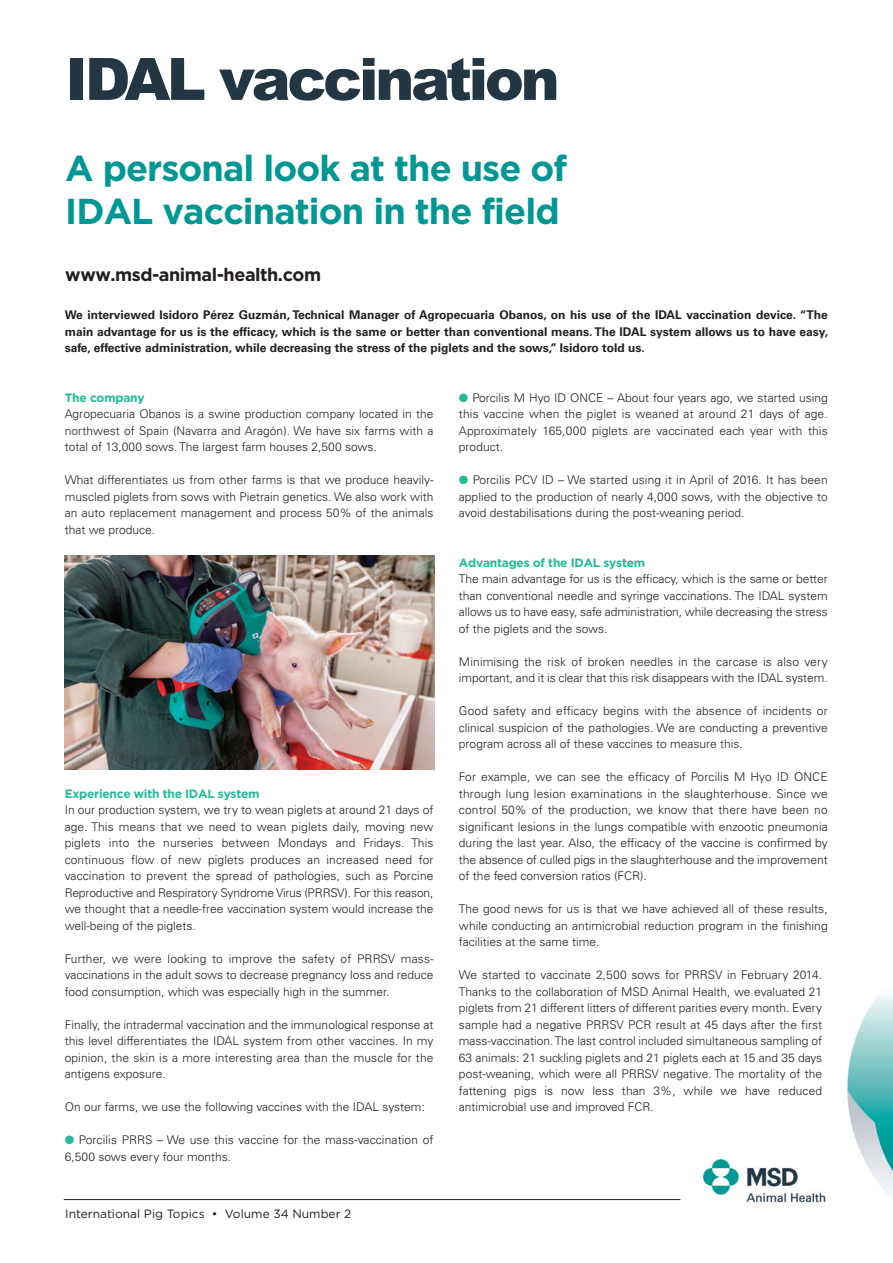
<style>
.page{position:relative;width:893px;height:1263px;background:#fff}
.page>*{position:absolute;margin:0;border:0;box-sizing:border-box;transform-origin:0 0}
.t1{font:900 58.5px "Arial";letter-spacing:-.055em;color:#223643}
.t2{font:700 36px/43.2px "Gotham";letter-spacing:-.025em;color:#009794}
.t3{font:700 18px "Gotham";letter-spacing:-.025em;color:#231f20}
.t4{font:300 12px/16.5px "Univers LT";color:#231f20;text-align:justify}
.t5{font:700 12px/16.5px "Univers LT";color:#231f20;text-align:justify}
.t6{font:700 12px "Gotham";letter-spacing:-.02em;color:#23ba99}
.t7{font:12px "Gotham";color:#231f20}
.s1{color:#23ba99}
</style>
<div class="page">
<hr style="left:64px;top:1199px;width:765px;height:1px;background:#231f20">
<img style="left:680px;top:993px;width:213px;height:210px">
<img style="left:64px;top:556px;width:370px;height:214px">
<p class="t1" style="left:65px;top:45px;width:496px">IDAL vaccination</p>
<p class="t2" style="left:65px;top:149px;width:503px">A personal look at the use of<br>IDAL vaccination in the field</p>
<p class="t3" style="left:65px;top:267px;width:257px">www.msd-animal-health.com</p>
<p class="t5" style="left:65px;top:307px;width:765px">We interviewed Isidoro Pérez Guzmán, Technical Manager of Agropecuaria Obanos, on his use of the IDAL vaccination device. “The main advantage for us is the efficacy, which is the same or better than conventional means. The IDAL system allows us to have easy, safe, effective administration, while decreasing the stress of the piglets and the sows,” Isidoro told us.</p>
<p class="t6" style="left:65px;top:393px;width:81px">The company</p>
<p class="t4" style="left:65px;top:407px;width:370px">Agropecuaria Obanos is a swine production company located in the northwest of Spain (Navarra and Aragón). We have six farms with a total of 13,000 sows. The largest farm houses 2,500 sows.</p>
<p class="t4" style="left:65px;top:473px;width:370px">What differentiates us from other farms is that we produce heavily&shy;muscled piglets from sows with Pietrain genetics. We also work with an auto replacement management and process 50% of the animals that we produce.</p>
<p class="t4" style="left:459px;top:390px;width:370px"><span class="s1">●</span> Porcilis M Hyo ID ONCE – About four years ago, we started using this vaccine when the piglet is weaned at around 21 days of age.<br>Approximately 165,000 piglets are vaccinated each year with this product.</p>
<p class="t4" style="left:459px;top:473px;width:370px"><span class="s1">●</span> Porcilis PCV ID – We started using it in April of 2016. It has been applied to the production of nearly 4,000 sows, with the objective to avoid destabilisations during the post-weaning period.</p>
<p class="t6" style="left:459px;top:558px;width:188px">Advantages of the IDAL system</p>
<p class="t4" style="left:459px;top:572px;width:370px">The main advantage for us is the efficacy, which is the same or better than conventional needle and syringe vaccinations. The IDAL system allows us to have easy, safe administration, while decreasing the stress of the piglets and the sows.</p>
<p class="t4" style="left:459px;top:654px;width:370px">Minimising the risk of broken needles in the carcase is also very important, and it is clear that this risk disappears with the IDAL system.</p>
<p class="t4" style="left:459px;top:704px;width:370px">Good safety and efficacy begins with the absence of incidents or clinical suspicion of the pathologies. We are conducting a preventive program across all of these vaccines to measure this.</p>
<p class="t4" style="left:459px;top:770px;width:370px">For example, we can see the efficacy of Porcilis M Hyo ID ONCE through lung lesion examinations in the slaughterhouse. Since we control 50% of the production, we know that there have been no significant lesions in the lungs compatible with enzootic pneumonia during the last year. Also, the efficacy of the vaccine is confirmed by the absence of culled pigs in the slaughterhouse and the improvement of the feed conversion ratios (FCR).</p>
<p class="t4" style="left:459px;top:902px;width:370px">The good news for us is that we have achieved all of these results, while conducting an antimicrobial reduction program in the finishing facilities at the same time.</p>
<p class="t4" style="left:459px;top:968px;width:365px">We started to vaccinate 2,500 sows for PRRSV in February 2014.<br>Thanks to the collaboration of MSD Animal Health, we evaluated 21 piglets from 21 different litters of different parities every month. Every sample had a negative PRRSV PCR result at 45 days after the first mass-vaccination. The last control included simultaneous sampling of 63 animals: 21 suckling piglets and 21 piglets each at 15 and 35 days post-weaning, which were all PRRSV negative. The mortality of the fattening pigs is now less than 3%, while we have reduced antimicrobial use and improved FCR.</p>
<p class="t6" style="left:65px;top:789px;width:196px">Experience with the IDAL system</p>
<p class="t4" style="left:65px;top:803px;width:370px">In our production system, we try to wean piglets at around 21 days of age. This means that we need to wean piglets daily, moving new piglets into the nurseries between Mondays and Fridays. This continuous flow of new piglets produces an increased need for vaccination to prevent the spread of pathologies, such as Porcine Reproductive and Respiratory Syndrome Virus (PRRSV). For this reason, we thought that a needle-free vaccination system would increase the well-being of the piglets.</p>
<p class="t4" style="left:65px;top:951px;width:370px">Further, we were looking to improve the safety of PRRSV mass&shy;vaccinations in the adult sows to decrease pregnancy loss and reduce food consumption, which was especially high in the summer.</p>
<p class="t4" style="left:65px;top:1017px;width:370px">Finally, the intradermal vaccination and the immunological response at this level differentiates the IDAL system from other vaccines. In my opinion, the skin is a more interesting area than the muscle for the antigens exposure.</p>
<p class="t4" style="left:65px;top:1100px;width:362px">On our farms, we use the following vaccines with the IDAL system:</p>
<p class="t4" style="left:65px;top:1133px;width:370px"><span class="s1">●</span> Porcilis PRRS – We use this vaccine for the mass-vaccination of<br>6,500 sows every four months.</p>
<p class="t7" style="left:65px;top:1209px;width:288px">International Pig Topics • Volume 34 Number 2</p>
</div>
